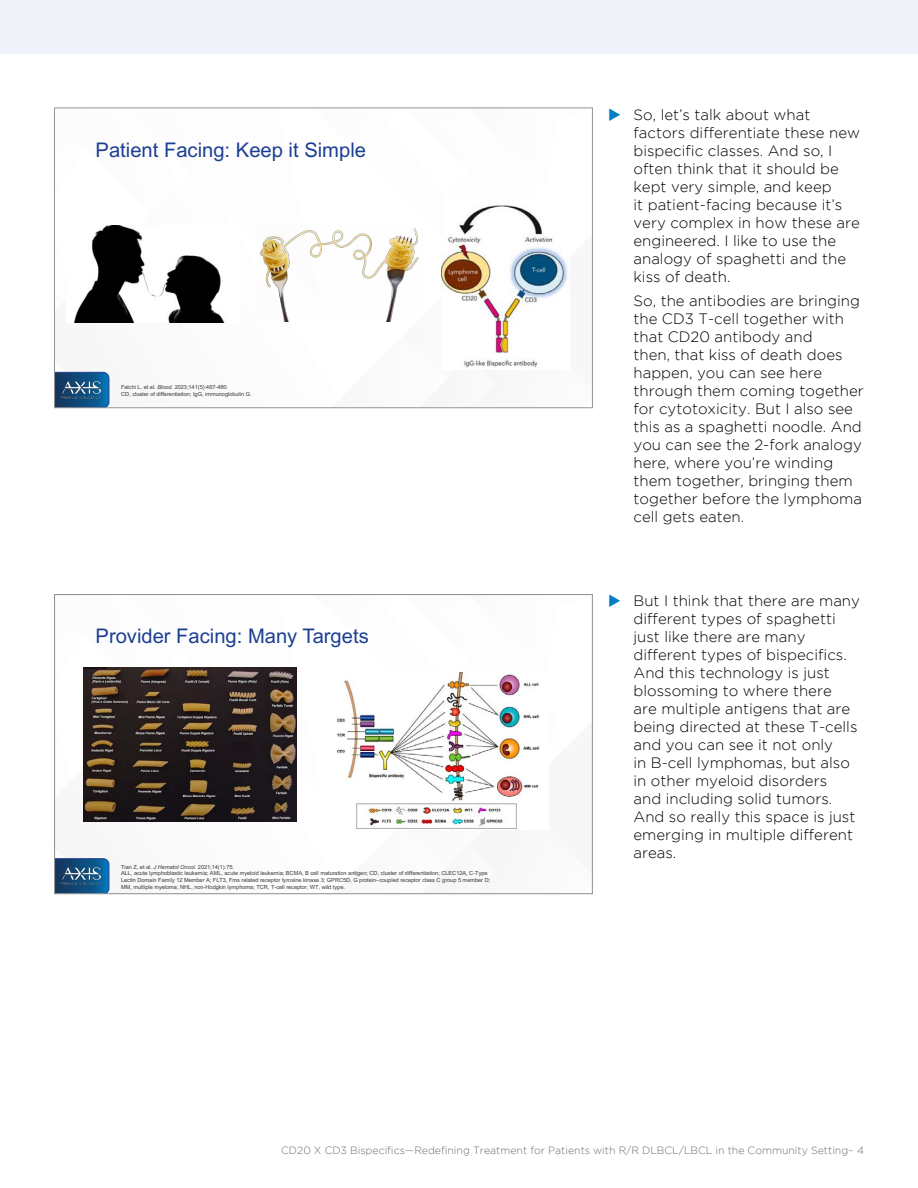
<style>
.page{position:relative;width:918px;height:1188px;background:#fff}
.page>*{position:absolute;margin:0;border:0;box-sizing:border-box;transform-origin:0 0}
.t1{font:20.25px "Arial";color:#1c3f93}
.t2{font:20.1px "Arial";color:#1c3f93}
.t3{font:300 15px/18px "Gotham";color:#000}
.t4{font:300 10.5px "Gotham";color:#6d6e71}
.t5{font:5.55px/6.8px "Arial";letter-spacing:-.005em;color:#3a3a3a}
.s1{font-style:italic}
.s2{color:#007dc3}
</style>
<div class="page">
<div style="left:0;top:0;width:918px;height:54px;background:#f0f3fa"></div>
<svg style="left:56px;top:858px;width:53px;height:34px"></svg>
<img style="left:61px;top:861px;width:40px;height:31px">
<img style="left:337px;top:673px;width:203px;height:156px">
<img style="left:83px;top:667px;width:214px;height:154px">
<div style="left:54px;top:594px;width:539px;height:300px;border:1px solid #939598"></div>
<svg style="left:56px;top:372px;width:53px;height:34px"></svg>
<img style="left:61px;top:375px;width:40px;height:31px">
<img style="left:442px;top:205px;width:126px;height:163px">
<img style="left:260px;top:228px;width:159px;height:93px">
<img style="left:74px;top:225px;width:150px;height:97px">
<div style="left:54px;top:107px;width:539px;height:301px;border:1px solid #939598"></div>
<h1 class="t1" style="left:96px;top:136px;width:272px">Patient Facing: Keep it Simple</h1>
<p class="t5" style="left:121px;top:384px;width:132px">Falchi L, et al. <span class="s1">Blood.</span> 2023;141(5):467-480.<br>CD, cluster of differentiation; IgG, immunoglobulin G.</p>
<h2 class="t2" style="left:96px;top:622px;width:275px">Provider Facing: Many Targets</h2>
<p class="t5" style="left:121px;top:863px;width:371px">Tian Z, et al. <span class="s1">J Hematol Oncol.</span> 2021;14(1):75.<br>ALL, acute lymphoblastic leukemia; AML, acute myeloid leukemia; BCMA, B cell maturation antigen; CD, cluster of differentiation; CLEC12A, C-Type Lectin Domain Family 12 Member A; FLT3, Fms related receptor tyrosine kinase 3; GPRC5D, G protein–coupled receptor class C group 5 member D; MM, multiple myeloma; NHL, non-Hodgkin lymphoma; TCR, T-cell receptor; WT, wild type.</p>
<p class="t3" style="left:634px;top:105px;width:228px;text-indent:-26px"><span class="s2">◆</span> So, let’s talk about what factors differentiate these new bispecific classes. And so, I often think that it should be kept very simple, and keep<br>it patient-facing because it’s very complex in how these are engineered. I like to use the analogy of spaghetti and the kiss of death.</p>
<p class="t3" style="left:634px;top:292px;width:232px">So, the antibodies are bringing the CD3 T-cell together with that CD20 antibody and<br>then, that kiss of death does happen, you can see here through them coming together for cytotoxicity. But I also see this as a spaghetti noodle. And you can see the 2-fork analogy here, where you’re winding them together, bringing them together before the lymphoma cell gets eaten.</p>
<p class="t3" style="left:634px;top:591px;width:228px;text-indent:-26px"><span class="s2">◆</span> But I think that there are many different types of spaghetti just like there are many different types of bispecifics.<br>And this technology is just blossoming to where there<br>are multiple antigens that are being directed at these T-cells and you can see it not only<br>in B-cell lymphomas, but also in other myeloid disorders<br>and including solid tumors.<br>And so really this space is just emerging in multiple different areas.</p>
<p class="t4" style="left:281px;top:1144px;width:584px">CD20 X CD3 Bispecifics—Redefining Treatment for Patients with R/R DLBCL/LBCL in the Community Setting– 4</p>
</div>
